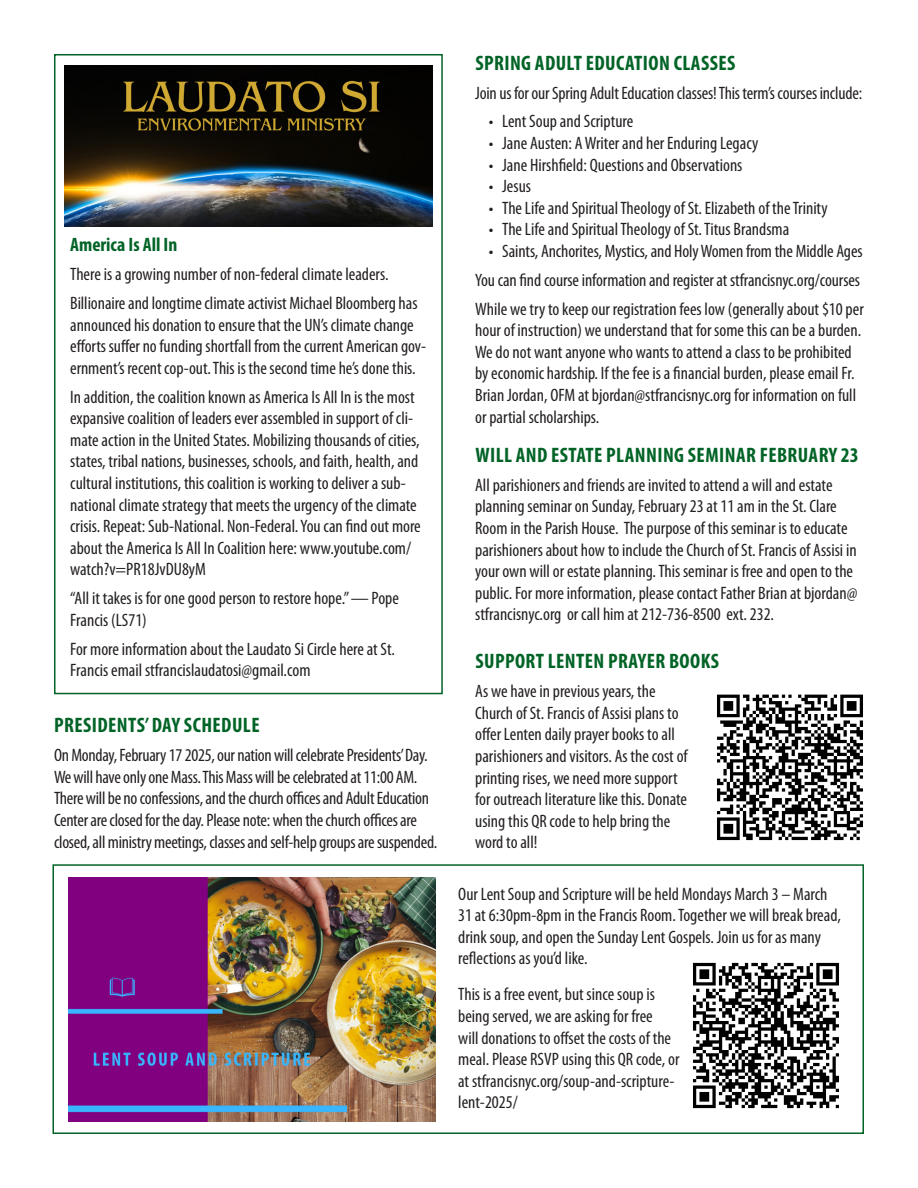
<style>
.page{position:relative;width:918px;height:1188px;background:#fff}
.page>*{position:absolute;margin:0;border:0;box-sizing:border-box;transform-origin:0 0}
.Headline{font:700 condensed 21px "Myriad Pro";letter-spacing:.02em;color:#026326}
.Body_txt_left{font:700 condensed 21px "Myriad Pro";letter-spacing:.02em;color:#026326}
.Body_txt_left-2{font:700 condensed 19.5px "Myriad Pro";color:#026326}
.Body_txt_left-3{font:condensed 18px/21.6px "Myriad Pro";color:#231f20}
</style>
<div class="page">
<img style="left:64px;top:65px;width:368px;height:162px">
<div style="left:54px;top:54px;width:389px;height:640px;border:2px solid #026326"></div>
<img style="left:717px;top:694px;width:146px;height:147px">
<div style="left:52px;top:864px;width:812px;height:270px;border:2px solid #026326"></div>
<img style="left:693px;top:962px;width:146px;height:147px">
<img style="left:68px;top:877px;width:368px;height:244px">
<p class="Body_txt_left-2" style="left:70px;top:233px;width:109px">America Is All In</p>
<p class="Body_txt_left-3" style="left:70px;top:263px;width:320px">There is a growing number of non-federal climate leaders.</p>
<p class="Body_txt_left-3" style="left:70px;top:292px;width:357px">Billionaire and longtime climate activist Michael Bloomberg has announced his donation to ensure that the UN’s climate change efforts suffer no funding shortfall from the current American gov&shy;ernment’s recent cop-out. This is the second time he’s done this.</p>
<p class="Body_txt_left-3" style="left:70px;top:386px;width:352px">In addition, the coalition known as America Is All In is the most expansive coalition of leaders ever assembled in support of cli&shy;mate action in the United States. Mobilizing thousands of cities, states, tribal nations, businesses, schools, and faith, health, and cultural institutions, this coalition is working to deliver a sub&shy;national climate strategy that meets the urgency of the climate crisis. Repeat: Sub-National. Non-Federal. You can find out more about the America Is All In Coalition here: www.youtube.com/ watch?v=PR18JvDU8yM</p>
<p class="Body_txt_left-3" style="left:70px;top:587px;width:330px">“All it takes is for one good person to restore hope.” — Pope<br>Francis (LS71)</p>
<p class="Body_txt_left-3" style="left:70px;top:638px;width:326px">For more information about the Laudato Si Circle here at St.<br>Francis email stfrancislaudatosi@gmail.com</p>
<p class="Headline" style="left:54px;top:712px;width:207px">PRESIDENTS’ DAY SCHEDULE</p>
<p class="Body_txt_left-3" style="left:54px;top:744px;width:385px">On Monday, February 17 2025, our nation will celebrate Presidents’Day.<br>We will have only one Mass. This Mass will be celebrated at 11:00 AM.<br>There will be no confessions, and the church offices and Adult Education Center are closed for the day. Please note: when the church offices are closed, all ministry meetings, classes and self-help groups are suspended.</p>
<p class="Headline" style="left:475px;top:50px;width:261px">SPRING ADULT EDUCATION CLASSES</p>
<p class="Body_txt_left-3" style="left:475px;top:82px;width:389px">Join us for our Spring Adult Education classes! This term’s courses include:</p>
<p class="Body_txt_left-3" style="left:489px;top:110px;width:146px">• Lent Soup and Scripture</p>
<p class="Body_txt_left-3" style="left:489px;top:132px;width:271px">• Jane Austen: A Writer and her Enduring Legacy</p>
<p class="Body_txt_left-3" style="left:489px;top:154px;width:255px">• Jane Hirshfield: Questions and Observations</p>
<p class="Body_txt_left-3" style="left:489px;top:175px;width:44px">• Jesus</p>
<p class="Body_txt_left-3" style="left:489px;top:197px;width:340px">• The Life and Spiritual Theology of St. Elizabeth of the Trinity</p>
<p class="Body_txt_left-3" style="left:489px;top:218px;width:302px">• The Life and Spiritual Theology of St. Titus Brandsma</p>
<p class="Body_txt_left-3" style="left:489px;top:240px;width:375px">• Saints, Anchorites, Mystics, and Holy Women from the Middle Ages</p>
<p class="Body_txt_left-3" style="left:475px;top:269px;width:386px">You can find course information and register at stfrancisnyc.org/courses</p>
<p class="Body_txt_left-3" style="left:475px;top:298px;width:390px">While we try to keep our registration fees low (generally about $10 per hour of instruction) we understand that for some this can be a burden.<br>We do not want anyone who wants to attend a class to be prohibited by economic hardship. If the fee is a financial burden, please email Fr.<br>Brian Jordan, OFM at bjordan@stfrancisnyc.org for information on full or partial scholarships.</p>
<p class="Headline" style="left:475px;top:442px;width:385px">WILL AND ESTATE PLANNING SEMINAR FEBRUARY 23</p>
<p class="Body_txt_left-3" style="left:475px;top:474px;width:384px">All parishioners and friends are invited to attend a will and estate planning seminar on Sunday, February 23 at 11 am in the St. Clare Room in the Parish House. The purpose of this seminar is to educate parishioners about how to include the Church of St. Francis of Assisi in your own will or estate planning. This seminar is free and open to the public. For more information, please contact Father Brian at bjordan@ stfrancisnyc.org or call him at 212-736-8500 ext. 232.</p>
<p class="Body_txt_left" style="left:475px;top:648px;width:245px">SUPPORT LENTEN PRAYER BOOKS</p>
<p class="Body_txt_left-3" style="left:475px;top:680px;width:214px">As we have in previous years, the Church of St. Francis of Assisi plans to offer Lenten daily prayer books to all parishioners and visitors. As the cost of printing rises, we need more support for outreach literature like this. Donate using this QR code to help bring the word to all!</p>
<p class="Body_txt_left-3" style="left:458px;top:883px;width:384px">Our Lent Soup and Scripture will be held Mondays March 3 – March 31 at 6:30pm-8pm in the Francis Room. Together we will break bread, drink soup, and open the Sunday Lent Gospels. Join us for as many reflections as you’d like.</p>
<p class="Body_txt_left-3" style="left:458px;top:983px;width:223px">This is a free event, but since soup is being served, we are asking for free<br>will donations to offset the costs of the meal. Please RSVP using this QR code, or at stfrancisnyc.org/soup-and-scripture&shy;lent-2025/</p>
</div>
